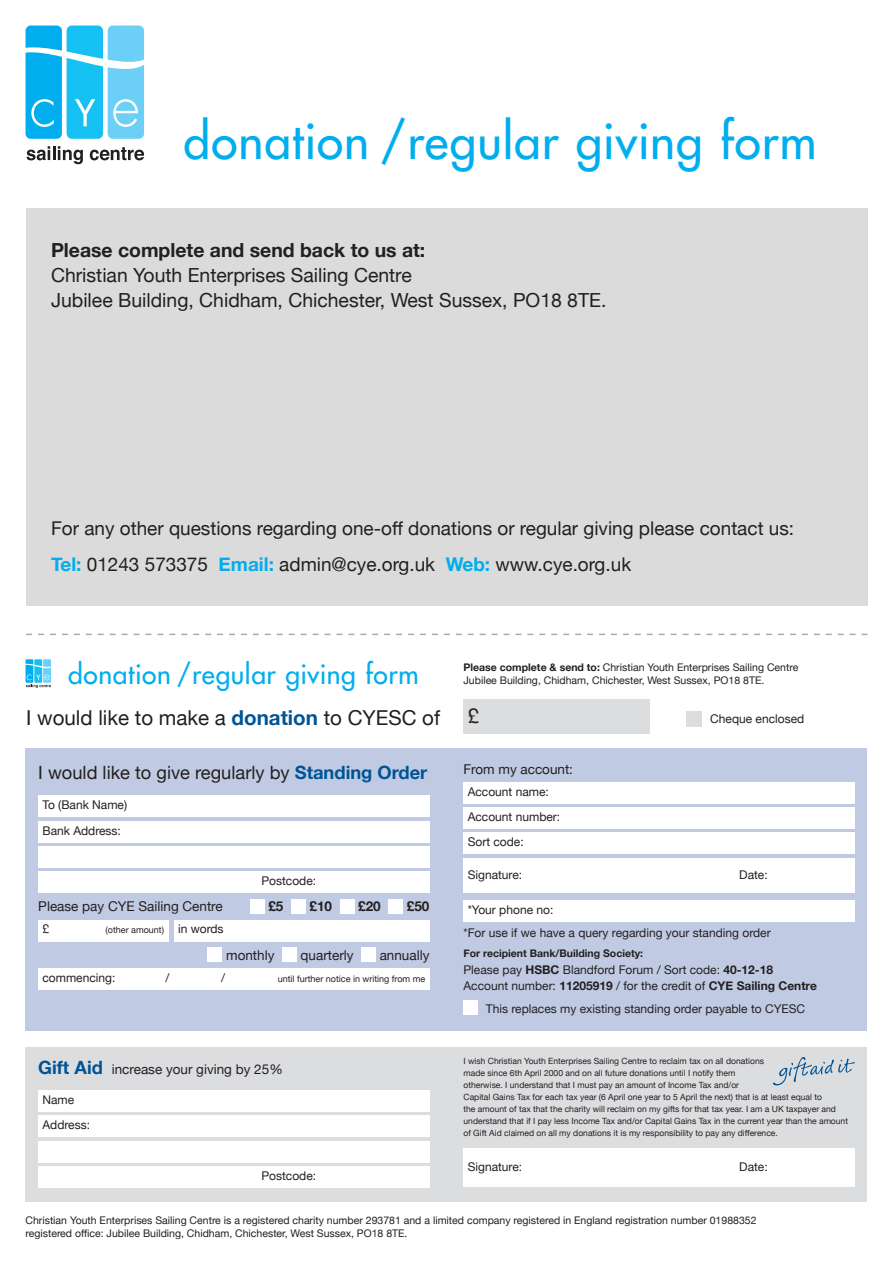
<style>
.page{position:relative;width:893px;height:1263px;background:#fff}
.page>*{position:absolute;margin:0;border:0;box-sizing:border-box;transform-origin:0 0}
.t1{font:48px "Futura";letter-spacing:.02em;color:#00aeef}
.t2{font:26.4px "Futura";letter-spacing:.025em;color:#00aeef}
.Mast_Body_9_12_AG{font:20.55px "Helvetica Neue";color:#231f20}
.Mast_Body_9_12_AG-2{font:20.1px "Helvetica Neue";color:#231f20}
.t3{font:19.35px/24.9px "Helvetica Neue";color:#231f20}
.t4{font:18.9px "Helvetica Neue";color:#231f20}
.Mast_Body_9_12_AG-3{font:18.3px "Helvetica Neue";color:#231f20}
.Mast_Body_9_12_AG-4{font:13.5px "Helvetica Neue";color:#231f20}
.Mast_Body_9_12_AG-5{font:700 13.5px "Helvetica Neue";color:#231f20}
.Mast_Body_9_12_AG-6{font:12px/16.5px "Helvetica Neue";color:#231f20}
.t5{font:10.5px/13.5px "Helvetica Neue";color:#231f20}
.Mast_Body_9_12_AG-7{font:700 10.5px "Helvetica Neue";color:#231f20}
.t6{font:9px "Helvetica Neue";color:#231f20}
.Mast_Body_9_12_AG-8{font:8.55px/12px "Helvetica Neue";color:#231f20}
.s1{font-weight:700}
.s2{font-weight:700;color:#00aeef}
.s3{font-weight:700;color:#005495}
.s4{font-weight:700;font-size:18.3px;color:#005495}
</style>
<div class="page">
<svg style="left:26px;top:659px;width:25px;height:29px"></svg>
<div style="left:26px;top:748px;width:841px;height:283px;background:#c0cbe3"></div>
<div style="left:38px;top:796px;width:391px;height:21px;background:#fff"></div>
<div style="left:38px;top:821px;width:391px;height:21px;background:#fff"></div>
<div style="left:38px;top:846px;width:391px;height:21px;background:#fff"></div>
<div style="left:38px;top:871px;width:391px;height:22px;background:#fff"></div>
<div style="left:250px;top:899px;width:15px;height:15px;background:#fff"></div>
<div style="left:291px;top:899px;width:15px;height:15px;background:#fff"></div>
<div style="left:340px;top:899px;width:15px;height:15px;background:#fff"></div>
<div style="left:388px;top:899px;width:15px;height:15px;background:#fff"></div>
<div style="left:38px;top:920px;width:130px;height:21px;background:#fff"></div>
<div style="left:174px;top:920px;width:255px;height:21px;background:#fff"></div>
<div style="left:207px;top:947px;width:15px;height:15px;background:#fff"></div>
<div style="left:282px;top:947px;width:15px;height:15px;background:#fff"></div>
<div style="left:361px;top:947px;width:15px;height:15px;background:#fff"></div>
<div style="left:38px;top:968px;width:391px;height:21px;background:#fff"></div>
<div style="left:463px;top:782px;width:392px;height:21px;background:#fff"></div>
<div style="left:463px;top:807px;width:392px;height:22px;background:#fff"></div>
<div style="left:463px;top:833px;width:392px;height:21px;background:#fff"></div>
<div style="left:463px;top:858px;width:392px;height:34px;background:#fff"></div>
<div style="left:463px;top:900px;width:392px;height:21px;background:#fff"></div>
<div style="left:463px;top:1000px;width:15px;height:15px;background:#fff"></div>
<div style="left:463px;top:700px;width:186px;height:34px;background:#dcdddf"></div>
<div style="left:686px;top:711px;width:15px;height:16px;background:#dcdddf"></div>
<div style="left:26px;top:1047px;width:841px;height:154px;background:#dcdddf"></div>
<div style="left:38px;top:1090px;width:391px;height:21px;background:#fff"></div>
<div style="left:38px;top:1115px;width:391px;height:22px;background:#fff"></div>
<div style="left:38px;top:1141px;width:391px;height:21px;background:#fff"></div>
<div style="left:38px;top:1166px;width:391px;height:21px;background:#fff"></div>
<div style="left:463px;top:1148px;width:392px;height:39px;background:#fff"></div>
<svg style="left:773px;top:1057px;width:82px;height:28px"></svg>
<div style="left:26px;top:208px;width:841px;height:398px;background:#dadbda"></div>
<svg style="left:26px;top:26px;width:118px;height:113px;background:#4fcaf4"></svg>
<svg style="left:27px;top:146px;width:56px;height:18px"></svg>
<svg style="left:90px;top:147px;width:54px;height:13px"></svg>
<svg style="left:26px;top:634px;width:841px;height:1px"></svg>
<p class="t1" style="left:184px;top:110px;width:635px">donation / regular giving form</p>
<p class="t3" style="left:51px;top:239px;width:557px"><span class="s1">Please complete and send back to us at:<br></span>Christian Youth Enterprises Sailing Centre<br>Jubilee Building, Chidham, Chichester, West Sussex, PO18 8TE.</p>
<p class="t4" style="left:51px;top:514px;width:745px">For any other questions regarding one-off donations or regular giving please contact us:</p>
<p class="t4" style="left:51px;top:551px;width:582px"><span class="s2">Tel:</span> 01243 573375 <span class="s2">Email:</span> admin@cye.org.uk <span class="s2">Web:</span> www.cye.org.uk</p>
<p class="t2" style="left:68px;top:657px;width:352px">donation / regular giving form</p>
<p class="t5" style="left:463px;top:661px;width:336px"><span class="s1">Please complete &amp; send to:</span> Christian Youth Enterprises Sailing Centre<br>Jubilee Building, Chidham, Chichester, West Sussex, PO18 8TE.</p>
<p class="Mast_Body_9_12_AG" style="left:26px;top:703px;width:415px">I would like to make a <span class="s3">donation</span> to CYESC of</p>
<p class="Mast_Body_9_12_AG-2" style="left:468px;top:702px;width:13px">£</p>
<p class="Mast_Body_9_12_AG-6" style="left:710px;top:711px;width:96px">Cheque enclosed</p>
<p class="Mast_Body_9_12_AG-3" style="left:38px;top:759px;width:391px">I would like to give regularly by <span class="s3">Standing Order</span></p>
<p class="Mast_Body_9_12_AG-6" style="left:43px;top:797px;width:86px">To (Bank Name)</p>
<p class="Mast_Body_9_12_AG-6" style="left:43px;top:823px;width:80px">Bank Address:</p>
<p class="Mast_Body_9_12_AG-6" style="left:262px;top:873px;width:56px">Postcode:</p>
<p class="Mast_Body_9_12_AG-4" style="left:38px;top:897px;width:186px">Please pay CYE Sailing Centre</p>
<p class="Mast_Body_9_12_AG-5" style="left:268px;top:896px;width:17px">£5</p>
<p class="Mast_Body_9_12_AG-5" style="left:310px;top:896px;width:24px">£10</p>
<p class="Mast_Body_9_12_AG-5" style="left:358px;top:896px;width:24px">£20</p>
<p class="Mast_Body_9_12_AG-5" style="left:407px;top:896px;width:24px">£50</p>
<p class="Mast_Body_9_12_AG-6" style="left:43px;top:922px;width:8px">£</p>
<p class="t6" style="left:106px;top:924px;width:60px">(other amount)</p>
<p class="Mast_Body_9_12_AG-6" style="left:178px;top:922px;width:47px">in words</p>
<p class="Mast_Body_9_12_AG-4" style="left:226px;top:945px;width:50px">monthly</p>
<p class="Mast_Body_9_12_AG-4" style="left:301px;top:945px;width:55px">quarterly</p>
<p class="Mast_Body_9_12_AG-4" style="left:380px;top:945px;width:51px">annually</p>
<p class="Mast_Body_9_12_AG-6" style="left:43px;top:970px;width:74px">commencing:</p>
<p class="Mast_Body_9_12_AG-6" style="left:166px;top:970px;width:5px">/</p>
<p class="Mast_Body_9_12_AG-6" style="left:221px;top:970px;width:5px">/</p>
<p class="t6" style="left:278px;top:972px;width:149px">until further notice in writing from me</p>
<p class="Mast_Body_9_12_AG-4" style="left:38px;top:1059px;width:246px"><span class="s4">Gift Aid</span> increase your giving by 25%</p>
<p class="Mast_Body_9_12_AG-6" style="left:43px;top:1092px;width:33px">Name</p>
<p class="Mast_Body_9_12_AG-6" style="left:43px;top:1117px;width:49px">Address:</p>
<p class="Mast_Body_9_12_AG-6" style="left:262px;top:1168px;width:56px">Postcode:</p>
<p class="Mast_Body_9_12_AG-4" style="left:463px;top:759px;width:111px">From my account:</p>
<p class="Mast_Body_9_12_AG-6" style="left:468px;top:784px;width:83px">Account name:</p>
<p class="Mast_Body_9_12_AG-6" style="left:468px;top:809px;width:94px">Account number:</p>
<p class="Mast_Body_9_12_AG-6" style="left:468px;top:834px;width:58px">Sort code:</p>
<p class="Mast_Body_9_12_AG-6" style="left:468px;top:867px;width:56px">Signature:</p>
<p class="Mast_Body_9_12_AG-6" style="left:739px;top:867px;width:30px">Date:</p>
<p class="Mast_Body_9_12_AG-6" style="left:468px;top:902px;width:87px">*Your phone no:</p>
<p class="Mast_Body_9_12_AG-6" style="left:463px;top:925px;width:309px">*For use if we have a query regarding your standing order</p>
<p class="Mast_Body_9_12_AG-7" style="left:463px;top:945px;width:181px">For recipient Bank/Building Society:</p>
<p class="Mast_Body_9_12_AG-6" style="left:463px;top:962px;width:355px">Please pay <span class="s1">HSBC</span> Blandford Forum / Sort code: <span class="s1">40-12-18<br></span>Account number: <span class="s1">11205919</span> / for the credit of <span class="s1">CYE Sailing Centre</span></p>
<p class="Mast_Body_9_12_AG-6" style="left:486px;top:1001px;width:321px">This replaces my existing standing order payable to CYESC</p>
<p class="Mast_Body_9_12_AG-8" style="left:463px;top:1055px;width:386px">I wish Christian Youth Enterprises Sailing Centre to reclaim tax on all donations<br>made since 6th April 2000 and on all future donations until I notify them<br>otherwise. I understand that I must pay an amount of Income Tax and/or<br>Capital Gains Tax for each tax year (6 April one year to 5 April the next) that is at least equal to<br>the amount of tax that the charity will reclaim on my gifts for that tax year. I am a UK taxpayer and understand that if I pay less Income Tax and/or Capital Gains Tax in the current year than the amount of Gift Aid claimed on all my donations it is my responsibility to pay any difference.</p>
<p class="Mast_Body_9_12_AG-6" style="left:468px;top:1159px;width:56px">Signature:</p>
<p class="Mast_Body_9_12_AG-6" style="left:739px;top:1159px;width:30px">Date:</p>
<p class="t5" style="left:26px;top:1214px;width:732px">Christian Youth Enterprises Sailing Centre is a registered charity number 293781 and a limited company registered in England registration number 01988352 registered office: Jubilee Building, Chidham, Chichester, West Sussex, PO18 8TE.</p>
</div>
